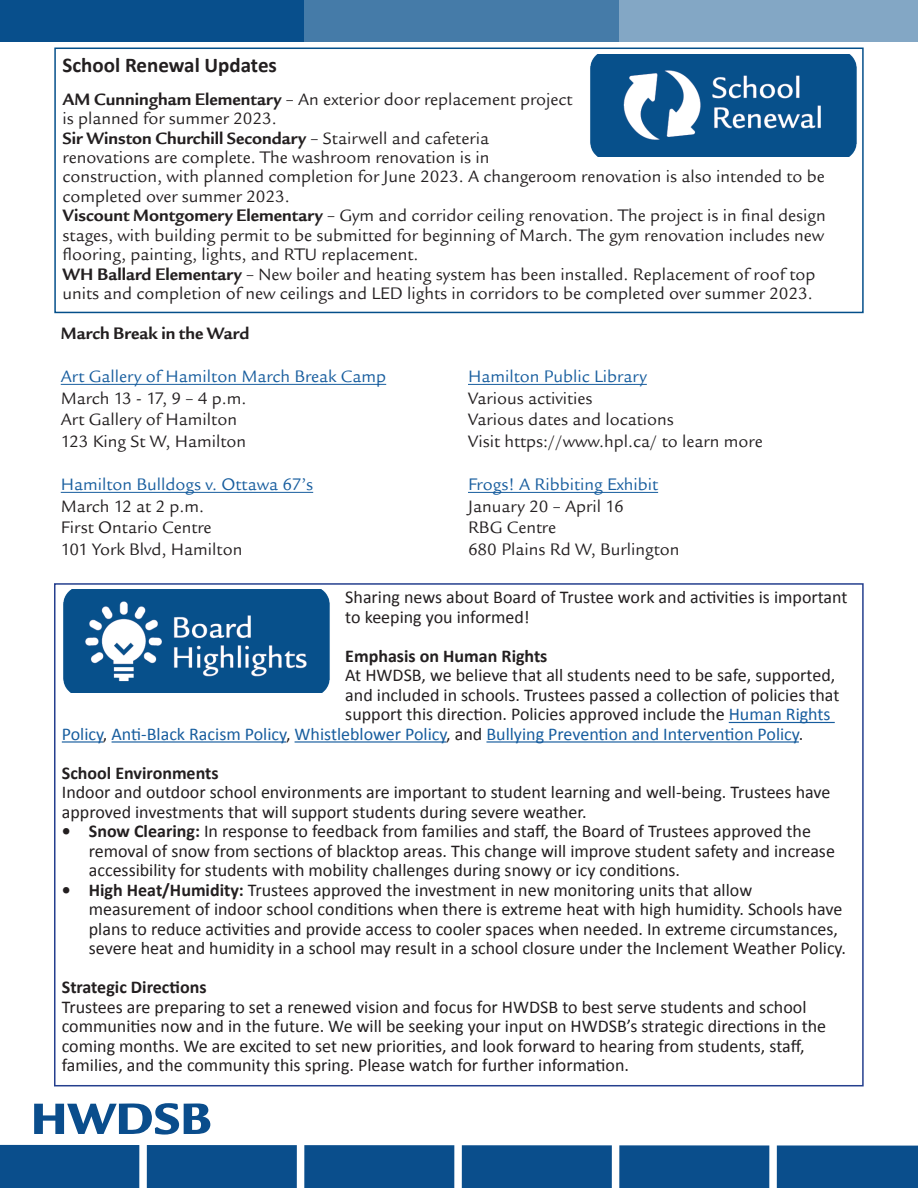
<style>
.page{position:relative;width:918px;height:1188px;background:#fff}
.page>*{position:absolute;margin:0;border:0;box-sizing:border-box;transform-origin:0 0}
.t1{font:700 21px "Calibri";color:#231f20}
.t2{font:18px/19.5px "Calibri";color:#231f20}
.t3{font:18px/19.5px "Legacy San ITC";color:#231f20}
.t4{font:18px "Legacy San ITC";color:#175d9e}
.t5{font:18px "Calibri";color:#175d9e}
.t6{font:700 18px "Calibri";color:#231f20}
.t7{font:700 18px "Legacy San ITC";color:#231f20}
.s1{font-weight:700}
.s2{color:#175d9e}
.s3{color:#231f20}
</style>
<div class="page">
<svg style="left:34px;top:1103px;width:175px;height:12px"></svg>
<svg style="left:0;top:1115px;width:918px;height:73px;fill:#0a4e8c"></svg>
<div style="left:54px;top:48px;width:810px;height:265px;border:2px solid #044f8a"></div>
<div style="left:0;top:0;width:304px;height:42px;background:#084f8c"></div>
<div style="left:304px;top:0;width:315px;height:42px;background:#457ba8"></div>
<div style="left:619px;top:0;width:299px;height:42px;background:#83a7c5"></div>
<img style="left:590px;top:54px;width:267px;height:102px">
<hr style="left:61px;top:384px;width:325px;height:1px;background:#175d9e">
<hr style="left:61px;top:492px;width:252px;height:1px;background:#175d9e">
<hr style="left:468px;top:384px;width:179px;height:1px;background:#175d9e">
<hr style="left:468px;top:492px;width:190px;height:1px;background:#175d9e">
<hr style="left:729px;top:722px;width:106px;height:1px;background:#175d9e">
<hr style="left:62px;top:741px;width:41px;height:2px;background:#175d9e">
<hr style="left:112px;top:741px;width:174px;height:2px;background:#175d9e">
<hr style="left:295px;top:741px;width:151px;height:2px;background:#175d9e">
<hr style="left:486px;top:741px;width:313px;height:2px;background:#175d9e">
<img style="left:63px;top:590px;width:267px;height:102px">
<p class="t1" style="left:63px;top:50px;width:216px">School Renewal Updates</p>
<p class="t3" style="left:63px;top:89px;width:765px"><span class="s1">AM Cunningham Elementary</span> – An exterior door replacement project<br>is planned for summer 2023.<br><span class="s1">Sir Winston Churchill Secondary</span> – Stairwell and cafeteria<br>renovations are complete. The washroom renovation is in<br>construction, with planned completion for June 2023. A changeroom renovation is also intended to be completed over summer 2023.<br><span class="s1">Viscount Montgomery Elementary</span> – Gym and corridor ceiling renovation. The project is in final design stages, with building permit to be submitted for beginning of March. The gym renovation includes new flooring, painting, lights, and RTU replacement.<br><span class="s1">WH Ballard Elementary</span> – New boiler and heating system has been installed. Replacement of roof top units and completion of new ceilings and LED lights in corridors to be completed over summer 2023.</p>
<p class="t7" style="left:61px;top:323px;width:190px">March Break in the Ward</p>
<p class="t4" style="left:61px;top:366px;width:327px">Art Gallery of Hamilton March Break Camp</p>
<p class="t3" style="left:61px;top:387px;width:187px;line-height:21.6px">March 13 - 17, 9 – 4 p.m.<br>Art Gallery of Hamilton<br>123 King St W, Hamilton</p>
<p class="t4" style="left:61px;top:474px;width:254px">Hamilton Bulldogs v. Ottawa 67’s</p>
<p class="t3" style="left:61px;top:495px;width:183px;line-height:21.6px">March 12 at 2 p.m.<br>First Ontario Centre<br>101 York Blvd, Hamilton</p>
<p class="t4" style="left:468px;top:366px;width:180px">Hamilton Public Library</p>
<p class="t3" style="left:468px;top:387px;width:296px;line-height:21.6px">Various activities<br>Various dates and locations<br>Visit https://www.hpl.ca/ to learn more</p>
<p class="t4" style="left:468px;top:474px;width:192px">Frogs! A Ribbiting Exhibit</p>
<p class="t3" style="left:468px;top:495px;width:213px;line-height:21.6px">January 20 – April 16<br>RBG Centre<br>680 Plains Rd W, Burlington</p>
<p class="t2" style="left:345px;top:587px;width:504px">Sharing news about Board of Trustee work and activities is important to keeping you informed!</p>
<p class="t6" style="left:345px;top:643px;width:204px">Emphasis on Human Rights</p>
<p class="t2" style="left:345px;top:665px;width:491px">At HWDSB, we believe that all students need to be safe, supported,</p>
<p class="t2" style="left:345px;top:685px;width:496px">and included in schools. Trustees passed a collection of policies that</p>
<p class="t2" style="left:345px;top:704px;width:487px">support this direction. Policies approved include the <span class="s2">Human Rights</span></p>
<p class="t5" style="left:62px;top:721px;width:743px">Policy<span class="s3">,</span> Anti-Black Racism Policy<span class="s3">,</span> Whistleblower Policy<span class="s3">, and</span> Bullying Prevention and Intervention Policy<span class="s3">.</span></p>
<p class="t6" style="left:62px;top:760px;width:158px">School Environments</p>
<p class="t2" style="left:62px;top:782px;width:770px">Indoor and outdoor school environments are important to student learning and well-being. Trustees have approved investments that will support students during severe weather.</p>
<p class="t2" style="left:89px;top:821px;width:748px;text-indent:-27px"><span class="s1">• Snow Clearing:</span> In response to feedback from families and staff, the Board of Trustees approved the removal of snow from sections of blacktop areas. This change will improve student safety and increase accessibility for students with mobility challenges during snowy or icy conditions.</p>
<p class="t2" style="left:89px;top:880px;width:759px;text-indent:-27px"><span class="s1">• High Heat/Humidity:</span> Trustees approved the investment in new monitoring units that allow measurement of indoor school conditions when there is extreme heat with high humidity. Schools have plans to reduce activities and provide access to cooler spaces when needed. In extreme circumstances, severe heat and humidity in a school may result in a school closure under the Inclement Weather Policy.</p>
<p class="t6" style="left:62px;top:975px;width:146px">Strategic Directions</p>
<p class="t2" style="left:62px;top:997px;width:766px">Trustees are preparing to set a renewed vision and focus for HWDSB to best serve students and school communities now and in the future. We will be seeking your input on HWDSB’s strategic directions in the coming months. We are excited to set new priorities, and look forward to hearing from students, staff, families, and the community this spring. Please watch for further information.</p>
</div>
